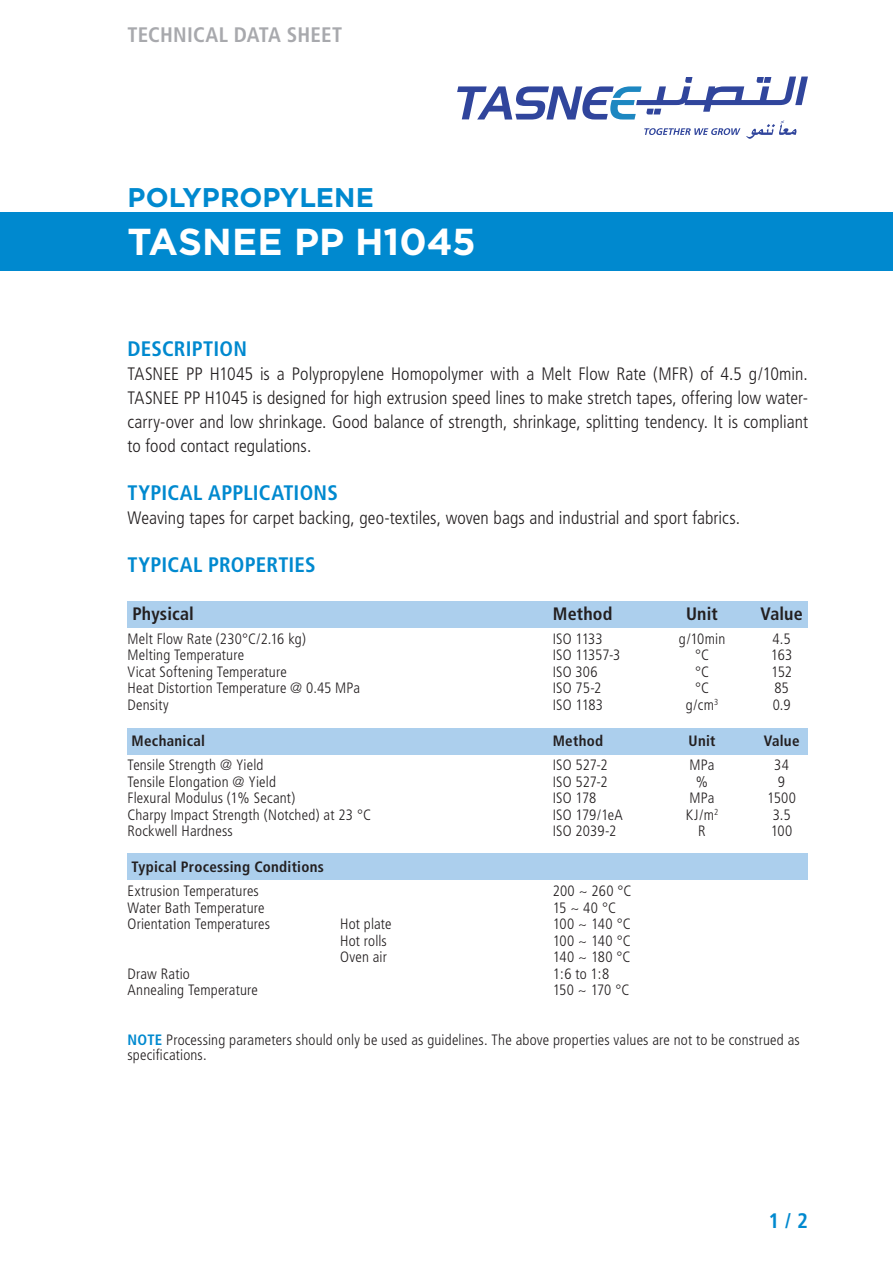
<style>
.page{position:relative;width:893px;height:1263px;background:#fff}
.page>*{position:absolute;margin:0;border:0;box-sizing:border-box;transform-origin:0 0}
.t1{font:700 37.5px "Gotham";color:#fff}
.t2{font:700 27px "Gotham";color:#0089cf}
.t3{font:700 condensed 21px "Frutiger";letter-spacing:.01em;color:#0089cf}
.t4{font:700 condensed 21px "Frutiger";letter-spacing:.01em;color:#a8a9ad}
.t5{font:300 condensed 18px/24px "Frutiger";letter-spacing:.005em;color:#231f20;text-align:justify}
.t6{font:700 condensed 18px "Frutiger";letter-spacing:.01em;color:#231f20}
.t7{font:300 condensed 15px/15px "Frutiger";letter-spacing:.01em;color:#231f20}
.t8{font:700 condensed 15px "Frutiger";letter-spacing:.02em;color:#231f20}
.t9{font:300 condensed 15px "Frutiger";letter-spacing:-.01em;color:#231f20}
.s1{font-weight:700;color:#0089cf}
</style>
<div class="page">
<div style="left:128px;top:601px;width:680px;height:26px;background:#accfed"></div>
<div style="left:128px;top:728px;width:680px;height:26px;background:#accfed"></div>
<div style="left:128px;top:853px;width:680px;height:27px;background:#accfed"></div>
<svg style="left:457px;top:77px;width:351px;height:62px"></svg>
<div style="left:0;top:213px;width:893px;height:58px;background:#0089cf"></div>
<h3 class="t4" style="left:128px;top:22px;width:216px">TECHNICAL DATA SHEET</h3>
<h2 class="t2" style="left:128px;top:180px;width:248px">POLYPROPYLENE</h2>
<h1 class="t1" style="left:128px;top:216px;width:350px">TASNEE PP H1045</h1>
<h3 class="t3" style="left:128px;top:336px;width:121px">DESCRIPTION</h3>
<p class="t5" style="left:128px;top:362px;width:682px">TASNEE PP H1045 is a Polypropylene Homopolymer with a Melt Flow Rate (MFR) of 4.5 g/10min.<br>TASNEE PP H1045 is designed for high extrusion speed lines to make stretch tapes, offering low water&shy;carry-over and low shrinkage. Good balance of strength, shrinkage, splitting tendency. It is compliant to food contact regulations.</p>
<h3 class="t3" style="left:128px;top:480px;width:212px">TYPICAL APPLICATIONS</h3>
<p class="t5" style="left:128px;top:506px;width:614px">Weaving tapes for carpet backing, geo-textiles, woven bags and industrial and sport fabrics.</p>
<h3 class="t3" style="left:128px;top:552px;width:190px">TYPICAL PROPERTIES</h3>
<p class="t6" style="left:132px;top:603px;width:63px">Physical</p>
<p class="t6" style="left:553px;top:603px;width:61px">Method</p>
<p class="t6" style="left:686px;top:603px;width:33px">Unit</p>
<p class="t6" style="left:760px;top:603px;width:44px">Value</p>
<p class="t7" style="left:128px;top:631px;width:180px">Melt Flow Rate (230°C/2.16 kg)</p>
<p class="t7" style="left:553px;top:631px;width:51px">ISO 1133</p>
<p class="t7" style="left:679px;top:631px;width:48px">g/10min</p>
<p class="t7" style="left:773px;top:631px;width:20px">4.5</p>
<p class="t7" style="left:128px;top:648px;width:118px">Melting Temperature</p>
<p class="t9" style="left:553px;top:647px;width:69px">ISO 11357-3</p>
<p class="t7" style="left:695px;top:648px;width:16px">°C</p>
<p class="t7" style="left:771px;top:648px;width:23px">163</p>
<p class="t7" style="left:128px;top:664px;width:161px">Vicat Softening Temperature</p>
<p class="t7" style="left:553px;top:664px;width:46px">ISO 306</p>
<p class="t7" style="left:695px;top:664px;width:16px">°C</p>
<p class="t7" style="left:771px;top:664px;width:22px">152</p>
<p class="t7" style="left:128px;top:681px;width:234px">Heat Distortion Temperature @ 0.45 MPa</p>
<p class="t7" style="left:553px;top:681px;width:50px">ISO 75-2</p>
<p class="t7" style="left:695px;top:681px;width:16px">°C</p>
<p class="t7" style="left:774px;top:681px;width:16px">85</p>
<p class="t7" style="left:128px;top:697px;width:43px">Density</p>
<p class="t7" style="left:553px;top:697px;width:52px">ISO 1183</p>
<p class="t7" style="left:686px;top:697px;width:34px">g/cm<sup>3</sup></p>
<p class="t7" style="left:773px;top:697px;width:19px">0.9</p>
<p class="t8" style="left:132px;top:732px;width:75px">Mechanical</p>
<p class="t8" style="left:553px;top:732px;width:52px">Method</p>
<p class="t8" style="left:688px;top:732px;width:28px">Unit</p>
<p class="t8" style="left:764px;top:732px;width:37px">Value</p>
<p class="t7" style="left:128px;top:757px;width:137px">Tensile Strength @ Yield</p>
<p class="t7" style="left:553px;top:757px;width:56px">ISO 527-2</p>
<p class="t7" style="left:689px;top:757px;width:27px">MPa</p>
<p class="t7" style="left:774px;top:757px;width:16px">34</p>
<p class="t7" style="left:128px;top:774px;width:150px">Tensile Elongation @ Yield</p>
<p class="t7" style="left:553px;top:774px;width:56px">ISO 527-2</p>
<p class="t7" style="left:696px;top:774px;width:14px">%</p>
<p class="t7" style="left:778px;top:774px;width:9px">9</p>
<p class="t7" style="left:128px;top:790px;width:169px">Flexural Modulus (1% Secant)</p>
<p class="t7" style="left:553px;top:790px;width:45px">ISO 178</p>
<p class="t7" style="left:689px;top:790px;width:27px">MPa</p>
<p class="t7" style="left:767px;top:790px;width:30px">1500</p>
<p class="t7" style="left:127px;top:807px;width:245px">Charpy Impact Strength (Notched) at 23 °C</p>
<p class="t7" style="left:553px;top:807px;width:72px">ISO 179/1eA</p>
<p class="t7" style="left:686px;top:807px;width:34px">KJ/m<sup>2</sup></p>
<p class="t7" style="left:773px;top:807px;width:19px">3.5</p>
<p class="t7" style="left:128px;top:823px;width:107px">Rockwell Hardness</p>
<p class="t7" style="left:553px;top:823px;width:65px">ISO 2039-2</p>
<p class="t7" style="left:698px;top:823px;width:9px">R</p>
<p class="t7" style="left:771px;top:823px;width:23px">100</p>
<p class="t8" style="left:132px;top:858px;width:194px">Typical Processing Conditions</p>
<p class="t7" style="left:128px;top:883px;width:133px">Extrusion Temperatures</p>
<p class="t7" style="left:553px;top:883px;width:80px">200 ~ 260 °C</p>
<p class="t7" style="left:128px;top:900px;width:138px">Water Bath Temperature</p>
<p class="t7" style="left:553px;top:900px;width:65px">15 ~ 40 °C</p>
<p class="t7" style="left:128px;top:916px;width:144px">Orientation Temperatures</p>
<p class="t7" style="left:340px;top:916px;width:53px">Hot plate</p>
<p class="t7" style="left:553px;top:916px;width:79px">100 ~ 140 °C</p>
<p class="t7" style="left:340px;top:933px;width:48px">Hot rolls</p>
<p class="t7" style="left:553px;top:933px;width:79px">100 ~ 140 °C</p>
<p class="t7" style="left:340px;top:949px;width:48px">Oven air</p>
<p class="t7" style="left:553px;top:949px;width:79px">140 ~ 180 °C</p>
<p class="t7" style="left:128px;top:966px;width:64px">Draw Ratio</p>
<p class="t7" style="left:553px;top:966px;width:58px">1:6 to 1:8</p>
<p class="t7" style="left:128px;top:982px;width:132px">Annealing Temperature</p>
<p class="t7" style="left:553px;top:982px;width:78px">150 ~ 170 °C</p>
<p class="t7" style="left:128px;top:1032px;width:674px"><span class="s1">NOTE</span> Processing parameters should only be used as guidelines. The above properties values are not to be construed as specifications.</p>
<h3 class="t3" style="left:768px;top:1208px;width:41px">1 / 2</h3>
</div>
